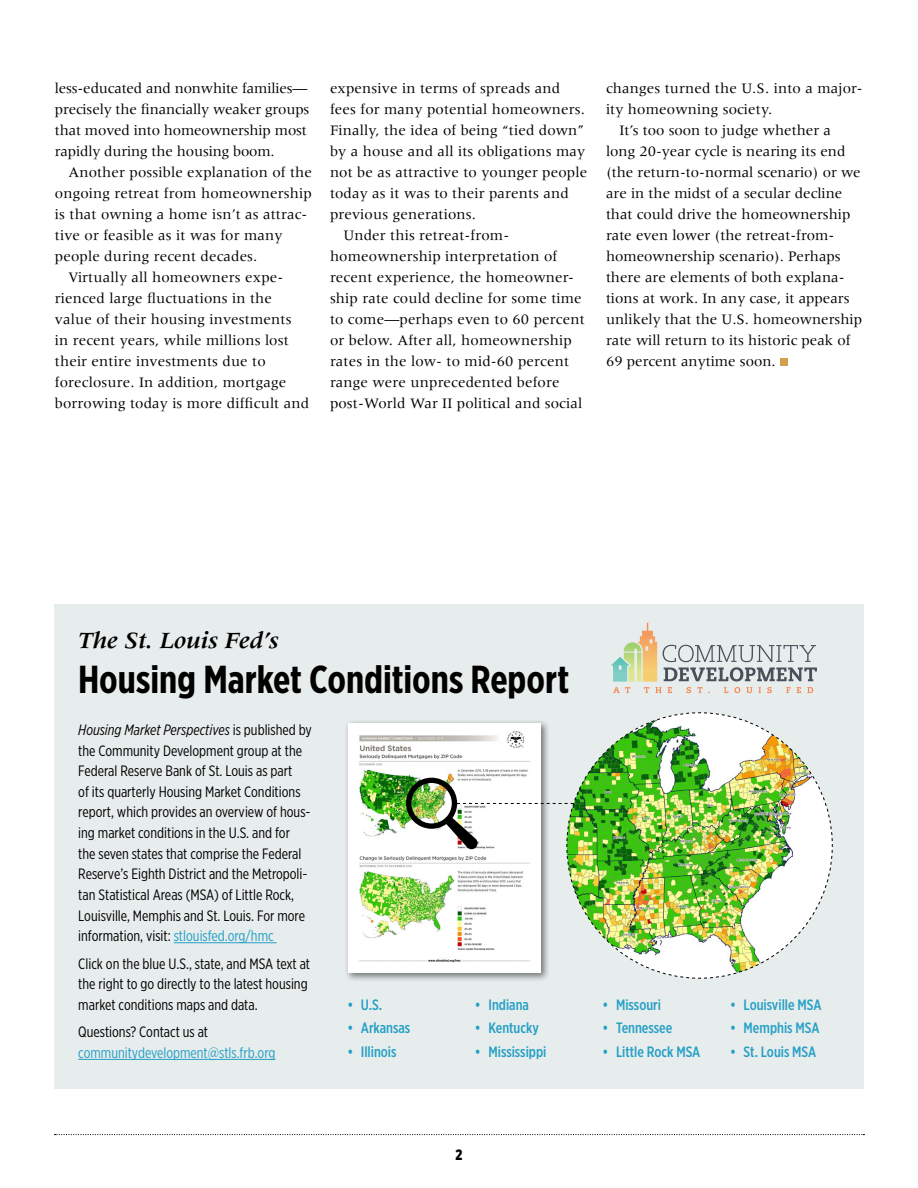
<style>
.page{position:relative;width:918px;height:1188px;background:#fff}
.page>*{position:absolute;margin:0;border:0;box-sizing:border-box;transform-origin:0 0}
.headline{font:700 39px "Gotham X Narrow";color:#000}
.subhead{font:italic 700 24px "Meridien LT Std";color:#000}
.body{font:15px/21px "Meridien";letter-spacing:.01em;color:#000}
.sidebar{font:15px/20.5px "Gotham X Narrow";color:#000}
.body-2{font:15px/21px "Meridien";letter-spacing:-.01em;color:#000}
.sidebar-2{font:500 15px "Gotham X Narrow";color:#24a0c6}
.sidebar-3{font:15px/20.7px "Gotham X Narrow";color:#24a0c6}
.t1{font:900 15px "Gotham X Narrow";color:#000}
.s1{font-style:italic}
.s2{color:#24a0c6}
.s3{color:#000}
</style>
<div class="page">
<svg style="left:55px;top:1134px;width:809px;height:1px"></svg>
<div style="left:54px;top:604px;width:810px;height:484px;background:#e7ecec"></div>
<hr style="left:174px;top:942px;width:103px;height:1px;background:#24a0c6">
<hr style="left:78px;top:1059px;width:197px;height:1px;background:#24a0c6">
<div style="left:345px;top:719px;width:205px;height:263px;background:#000;opacity:.5"></div>
<img style="left:348px;top:723px;width:58px;height:249px">
<img style="left:406px;top:712px;width:427px;height:267px">
<svg style="left:611px;top:623px;width:206px;height:70px"></svg>
<div style="left:780px;top:358px;width:8px;height:8px;background:#d1a14f"></div>
<p class="body-2" style="left:55px;top:77px;width:256px">less-educated and nonwhite families— precisely the financially weaker groups that moved into homeownership most rapidly during the housing boom.</p>
<p class="body" style="left:55px;top:161px;width:259px;text-indent:14px">Another possible explanation of the ongoing retreat from homeownership is that owning a home isn’t as attrac&shy;tive or feasible as it was for many people during recent decades.</p>
<p class="body" style="left:55px;top:266px;width:256px;text-indent:14px">Virtually all homeowners expe&shy;rienced large fluctuations in the value of their housing investments<br>in recent years, while millions lost their entire investments due to foreclosure. In addition, mortgage borrowing today is more difficult and</p>
<p class="body" style="left:330px;top:77px;width:259px">expensive in terms of spreads and fees for many potential homeowners.<br>Finally, the idea of being “tied down” by a house and all its obligations may not be as attractive to younger people today as it was to their parents and previous generations.</p>
<p class="body" style="left:330px;top:224px;width:256px;text-indent:14px">Under this retreat-from&shy;homeownership interpretation of recent experience, the homeowner&shy;ship rate could decline for some time to come—perhaps even to 60 percent or below. After all, homeownership rates in the low- to mid-60 percent range were unprecedented before post-World War II political and social</p>
<p class="body" style="left:606px;top:77px;width:258px">changes turned the U.S. into a major&shy;ity homeowning society.</p>
<p class="body" style="left:606px;top:119px;width:258px;text-indent:14px">It’s too soon to judge whether a long 20-year cycle is nearing its end (the return-to-normal scenario) or we are in the midst of a secular decline that could drive the homeownership rate even lower (the retreat-from&shy;homeownership scenario). Perhaps there are elements of both explana&shy;tions at work. In any case, it appears unlikely that the U.S. homeownership rate will return to its historic peak of 69 percent anytime soon.</p>
<p class="subhead" style="left:78px;top:627px;width:202px">The St. Louis Fed’s</p>
<p class="headline" style="left:78px;top:655px;width:493px">Housing Market Conditions Report</p>
<p class="sidebar" style="left:78px;top:719px;width:235px"><span class="s1">Housing Market Perspectives</span> is published by the Community Development group at the Federal Reserve Bank of St. Louis as part<br>of its quarterly Housing Market Conditions report, which provides an overview of hous&shy;ing market conditions in the U.S. and for<br>the seven states that comprise the Federal Reserve’s Eighth District and the Metropoli&shy;tan Statistical Areas (MSA) of Little Rock, Louisville, Memphis and St. Louis. For more information, visit: <span class="s2">stlouisfed.org/hmc</span></p>
<p class="sidebar" style="left:78px;top:953px;width:233px">Click on the blue U.S., state, and MSA text at the right to go directly to the latest housing market conditions maps and data.</p>
<p class="sidebar-3" style="left:78px;top:1021px;width:199px"><span class="s3">Questions? Contact us at </span>communitydevelopment@stls.frb.org</p>
<p class="sidebar-2" style="left:347px;top:995px;width:36px">• U.S.</p>
<p class="sidebar-2" style="left:347px;top:1019px;width:64px">• Arkansas</p>
<p class="sidebar-2" style="left:347px;top:1043px;width:51px">• Illinois</p>
<p class="sidebar-2" style="left:475px;top:995px;width:55px">• Indiana</p>
<p class="sidebar-2" style="left:475px;top:1019px;width:65px">• Kentucky</p>
<p class="sidebar-2" style="left:475px;top:1043px;width:73px">• Mississippi</p>
<p class="sidebar-2" style="left:603px;top:995px;width:60px">• Missouri</p>
<p class="sidebar-2" style="left:603px;top:1019px;width:71px">• Tennessee</p>
<p class="sidebar-2" style="left:603px;top:1043px;width:99px">• Little Rock MSA</p>
<p class="sidebar-2" style="left:730px;top:995px;width:93px">• Louisville MSA</p>
<p class="sidebar-2" style="left:730px;top:1019px;width:91px">• Memphis MSA</p>
<p class="sidebar-2" style="left:730px;top:1043px;width:88px">• St. Louis MSA</p>
<p class="t1" style="left:456px;top:1145px;width:8px">2</p>
</div>
